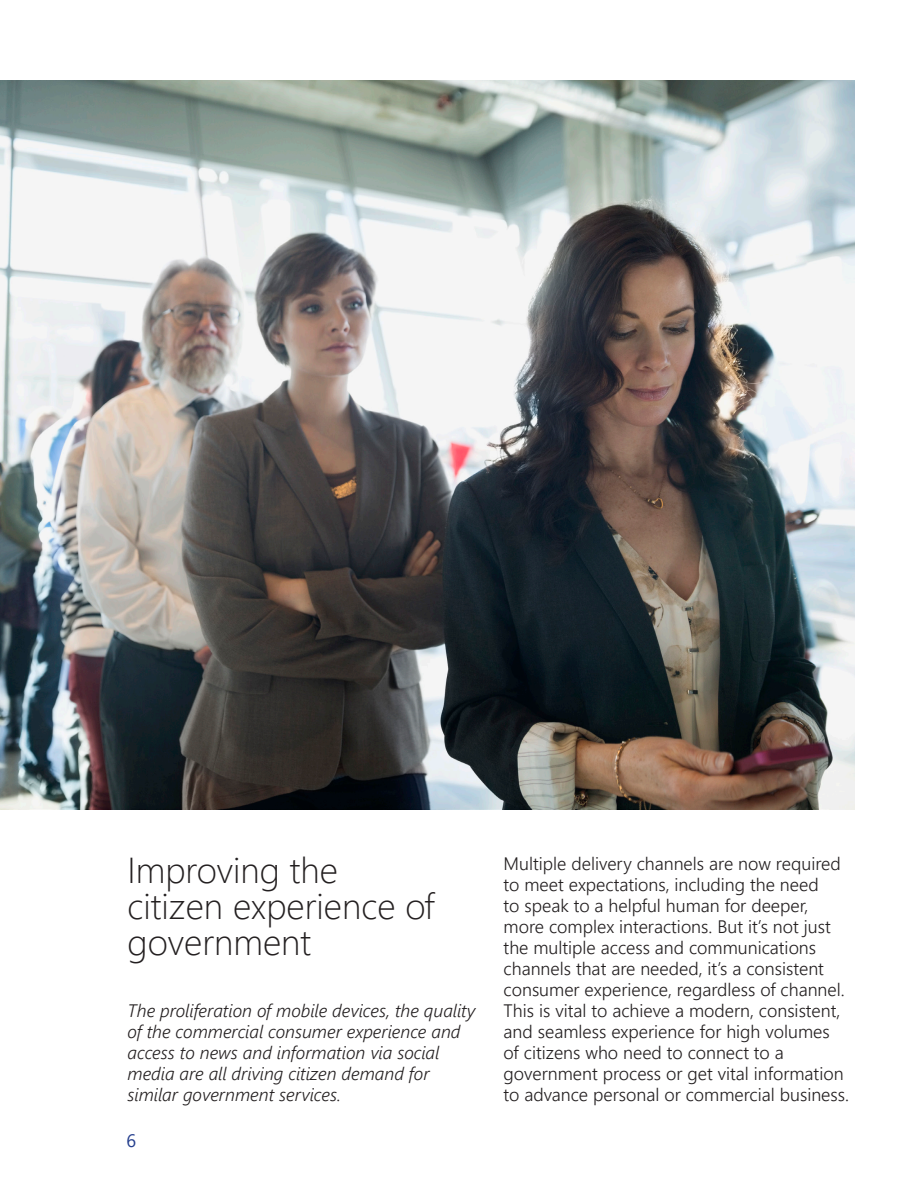
<style>
.page{position:relative;width:918px;height:1188px;background:#fff}
.page>*{position:absolute;margin:0;border:0;box-sizing:border-box;transform-origin:0 0}
.t1{font:300 36px/36px "Segoe UI";color:#231f20}
.t2{font:300 18px/21px "Segoe UI";color:#231f20}
.t3{font:italic 300 18px/21px "Segoe UI";color:#231f20}
.t4{font:18px "Segoe UI";color:#253f8e}
</style>
<div class="page">
<img style="left:0;top:81px;width:854px;height:728px">
<p class="t1" style="left:128px;top:849px;width:212px">Improving the</p>
<p class="t1" style="left:128px;top:885px;width:308px">citizen experience of government</p>
<p class="t3" style="left:128px;top:997px;width:349px">The proliferation of mobile devices, the quality of the commercial consumer experience and access to news and information via social media are all driving citizen demand for similar government services.</p>
<p class="t4" style="left:127px;top:1124px;width:11px">6</p>
<p class="t2" style="left:504px;top:851px;width:339px">Multiple delivery channels are now required</p>
<p class="t2" style="left:504px;top:872px;width:347px">to meet expectations, including the need<br>to speak to a helpful human for deeper, more complex interactions. But it’s not just the multiple access and communications channels that are needed, it’s a consistent consumer experience, regardless of channel.<br>This is vital to achieve a modern, consistent, and seamless experience for high volumes of citizens who need to connect to a government process or get vital information to advance personal or commercial business.</p>
</div>
